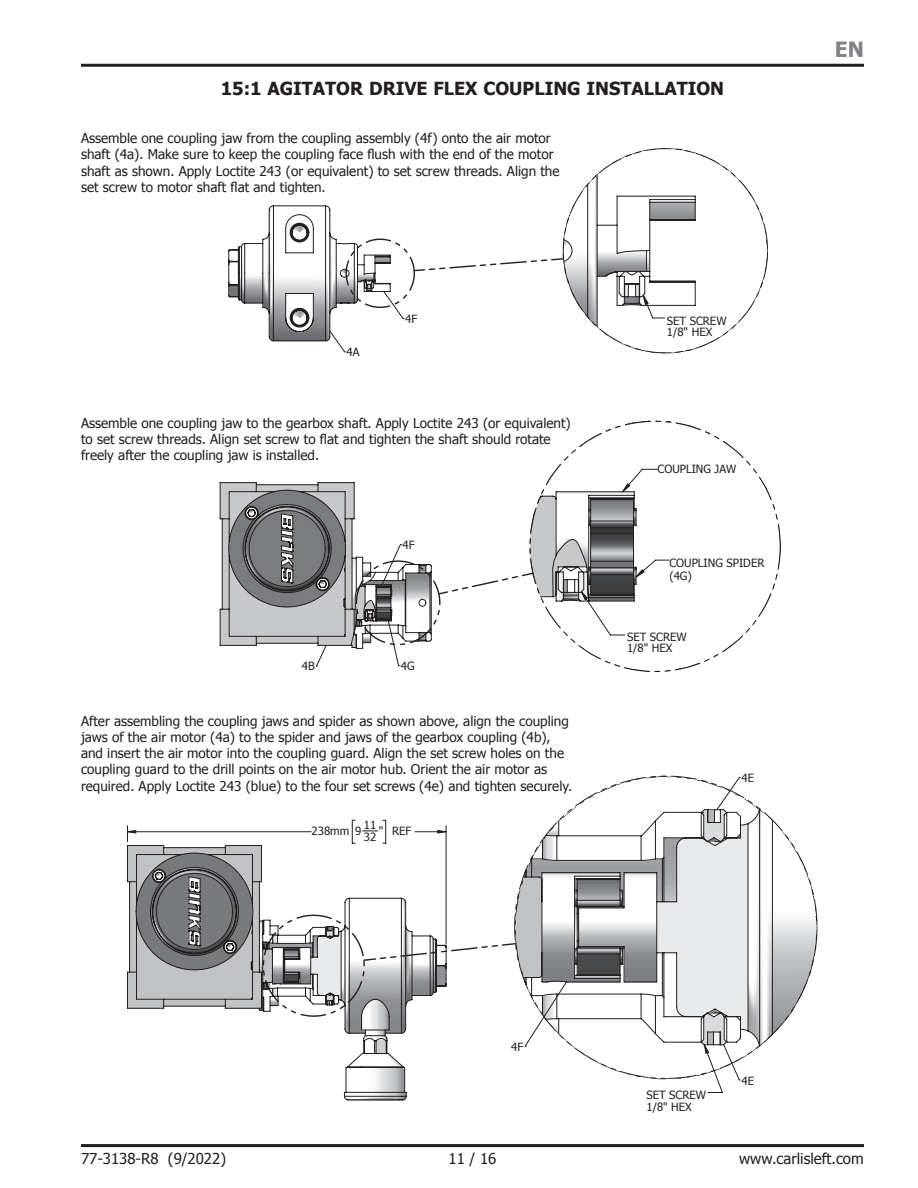
<style>
.page{position:relative;width:918px;height:1188px;background:#fff}
.page>*{position:absolute;margin:0;border:0;box-sizing:border-box;transform-origin:0 0}
.t1{font:700 21px "Tahoma";color:#808285}
.t2{font:700 18px "Tahoma";color:#231f20}
.t3{font:15px "Tahoma";color:#231f20}
.t4{font:13.5px/16.2px "Tahoma";color:#231f20}
.t5{font:11.4px/11.1px "Tahoma";color:#231f20}
</style>
<div class="page">
<svg style="left:228px;top:148px;width:540px;height:206px"></svg>
<svg style="left:219px;top:482px;width:310px;height:167px"></svg>
<svg style="left:529px;top:420px;width:252px;height:252px"></svg>
<svg style="left:127px;top:845px;width:320px;height:256px"></svg>
<svg style="left:514px;top:775px;width:304px;height:304px"></svg>
<hr style="left:81px;top:64px;width:783px;height:3px;background:#231f20">
<hr style="left:81px;top:1144px;width:783px;height:3px;background:#231f20">
<h2 class="t2" style="left:221px;top:77px;width:505px">15:1 AGITATOR DRIVE FLEX COUPLING INSTALLATION</h2>
<p class="t4" style="left:81px;top:130px;width:480px">Assemble one coupling jaw from the coupling assembly (4f) onto the air motor shaft (4a). Make sure to keep the coupling face flush with the end of the motor shaft as shown. Apply Loctite 243 (or equivalent) to set screw threads. Align the set screw to motor shaft flat and tighten.</p>
<p class="t5" style="left:347px;top:346px;width:15px">4A</p>
<p class="t5" style="left:405px;top:313px;width:14px">4F</p>
<p class="t5" style="left:667px;top:315px;width:61px">SET SCREW<br>1/8" HEX</p>
<p class="t4" style="left:81px;top:414px;width:491px">Assemble one coupling jaw to the gearbox shaft. Apply Loctite 243 (or equivalent) to set screw threads. Align set screw to flat and tighten the shaft should rotate freely after the coupling jaw is installed.</p>
<p class="t5" style="left:302px;top:660px;width:14px">4B</p>
<p class="t5" style="left:402px;top:539px;width:14px">4F</p>
<p class="t5" style="left:401px;top:660px;width:15px">4G</p>
<p class="t4" style="left:81px;top:712px;width:493px">After assembling the coupling jaws and spider as shown above, align the coupling jaws of the air motor (4a) to the spider and jaws of the gearbox coupling (4b), and insert the air motor into the coupling guard. Align the set screw holes on the coupling guard to the drill points on the air motor hub. Orient the air motor as required. Apply Loctite 243 (blue) to the four set screws (4e) and tighten securely.</p>
<p class="t5" style="left:312px;top:825px;width:51px">238mm 9</p>
<p class="t5" style="left:364px;top:819px;width:14px;line-height:11.6px">11<br>32</p>
<p class="t5" style="left:379px;top:825px;width:34px">" REF</p>
<p class="t5" style="left:658px;top:462px;width:80px">COUPLING JAW</p>
<p class="t5" style="left:669px;top:557px;width:97px;line-height:12.5px">COUPLING SPIDER (4G)</p>
<p class="t5" style="left:627px;top:631px;width:61px">SET SCREW<br>1/8" HEX</p>
<p class="t5" style="left:741px;top:772px;width:14px">4E</p>
<h1 class="t1" style="left:835px;top:36px;width:31px">EN</h1>
<p class="t5" style="left:511px;top:1040px;width:14px">4F</p>
<p class="t5" style="left:646px;top:1088px;width:61px;line-height:12.5px">SET SCREW<br>1/8" HEX</p>
<p class="t5" style="left:741px;top:1075px;width:14px">4E</p>
<p class="t3" style="left:81px;top:1149px;width:147px">77-3138-R8 (9/2022)</p>
<p class="t3" style="left:449px;top:1149px;width:49px">11 / 16</p>
<p class="t3" style="left:739px;top:1149px;width:126px">www.carlisleft.com</p>
</div>
